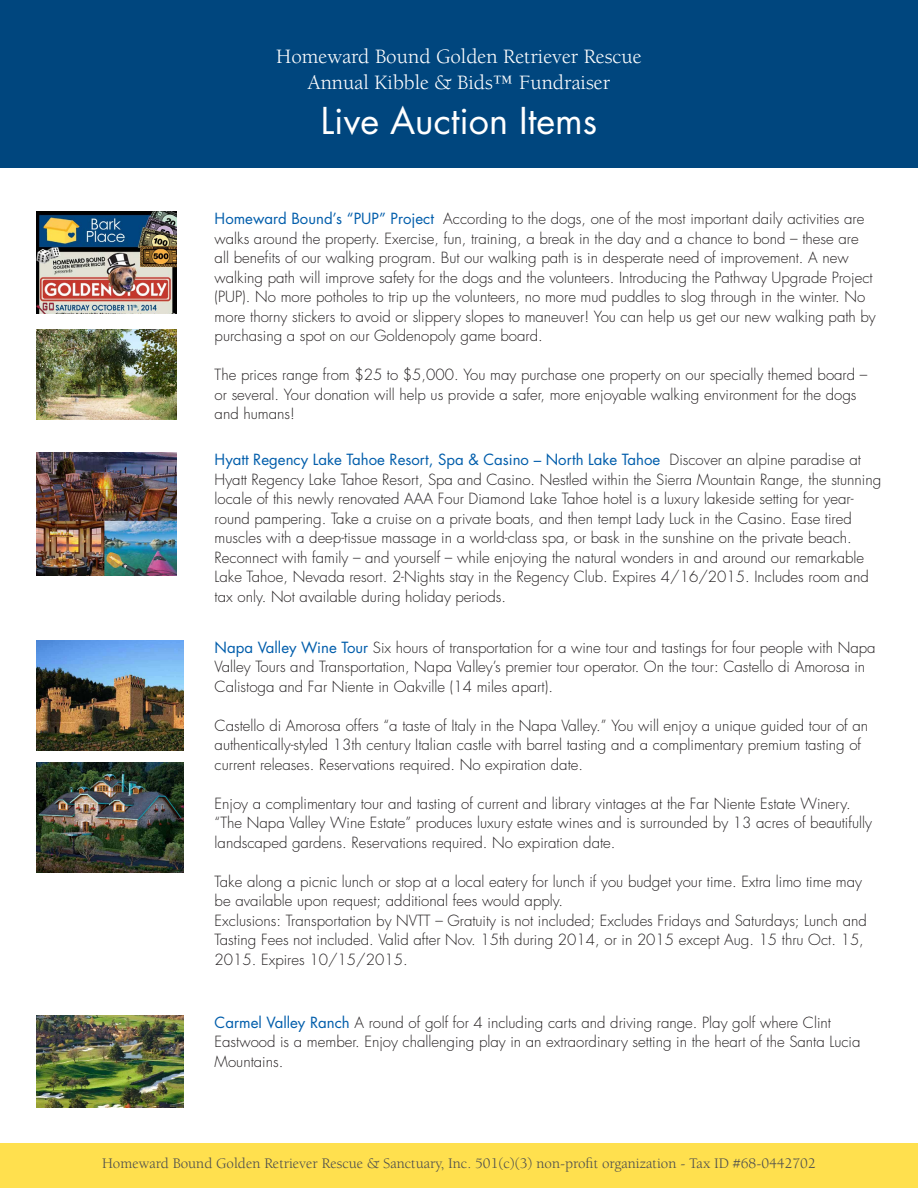
<style>
.page{position:relative;width:918px;height:1188px;background:#fff}
.page>*{position:absolute;margin:0;border:0;box-sizing:border-box;transform-origin:0 0}
.t1{font:36px "Futura Std";color:#fff}
.t2{font:21px/25.5px "Berkeley Std";color:#fff;text-align:center}
.t3{font:300 15px/19.5px "Futura Std";color:#231f20}
.t4{font:15px "Berkeley Std";color:#4b4c4d}
.s1{font-weight:400;color:#015dab}
</style>
<div class="page">
<img style="left:36px;top:329px;width:141px;height:91px">
<img style="left:36px;top:212px;width:141px;height:101px">
<div style="left:0;top:0;width:918px;height:167px;background:#00467e"></div>
<img style="left:36px;top:453px;width:141px;height:122px">
<img style="left:36px;top:640px;width:147px;height:111px">
<img style="left:36px;top:763px;width:147px;height:110px">
<img style="left:36px;top:1015px;width:147px;height:93px">
<div style="left:0;top:1143px;width:918px;height:45px;background:#ffe04e"></div>
<p class="t2" style="left:276px;top:44px;width:367px">Homeward Bound Golden Retriever Rescue<br>Annual Kibble &amp; Bids™ Fundraiser</p>
<p class="t1" style="left:321px;top:98px;width:278px">Live Auction Items</p>
<p class="t3" style="left:215px;top:210px;width:663px"><span class="s1">Homeward Bound’s “PUP” Project</span> According to the dogs, one of the most important daily activities are walks around the property. Exercise, fun, training, a break in the day and a chance to bond – these are all benefits of our walking program. But our walking path is in desperate need of improvement. A new walking path will improve safety for the dogs and the volunteers. Introducing the Pathway Upgrade Project (PUP). No more potholes to trip up the volunteers, no more mud puddles to slog through in the winter. No more thorny stickers to avoid or slippery slopes to maneuver! You can help us get our new walking path by purchasing a spot on our Goldenopoly game board.</p>
<p class="t3" style="left:215px;top:366px;width:654px">The prices range from $25 to $5,000. You may purchase one property on our specially themed board – or several. Your donation will help us provide a safer, more enjoyable walking environment for the dogs and humans!</p>
<p class="t3" style="left:215px;top:450px;width:668px"><span class="s1">Hyatt Regency Lake Tahoe Resort, Spa &amp; Casino – North Lake Tahoe</span> Discover an alpine paradise at Hyatt Regency Lake Tahoe Resort, Spa and Casino. Nestled within the Sierra Mountain Range, the stunning locale of this newly renovated AAA Four Diamond Lake Tahoe hotel is a luxury lakeside setting for year&shy;round pampering. Take a cruise on a private boats, and then tempt Lady Luck in the Casino. Ease tired muscles with a deep-tissue massage in a world-class spa, or bask in the sunshine on the private beach.<br>Reconnect with family – and yourself – while enjoying the natural wonders in and around our remarkable Lake Tahoe, Nevada resort. 2-Nights stay in the Regency Club. Expires 4/16/2015. Includes room and tax only. Not available during holiday periods.</p>
<p class="t3" style="left:215px;top:638px;width:662px"><span class="s1">Napa Valley Wine Tour</span> Six hours of transportation for a wine tour and tastings for four people with Napa<br>Valley Tours and Transportation, Napa Valley’s premier tour operator. On the tour: Castello di Amorosa in<br>Calistoga and Far Niente in Oakville (14 miles apart).</p>
<p class="t3" style="left:215px;top:716px;width:655px">Castello di Amorosa offers “a taste of Italy in the Napa Valley.” You will enjoy a unique guided tour of an authentically-styled 13th century Italian castle with barrel tasting and a complimentary premium tasting of current releases. Reservations required. No expiration date.</p>
<p class="t3" style="left:215px;top:794px;width:659px">Enjoy a complimentary tour and tasting of current and library vintages at the Far Niente Estate Winery. “The Napa Valley Wine Estate” produces luxury estate wines and is surrounded by 13 acres of beautifully landscaped gardens. Reservations required. No expiration date.</p>
<p class="t3" style="left:215px;top:872px;width:649px">Take along a picnic lunch or stop at a local eatery for lunch if you budget your time. Extra limo time may be available upon request; additional fees would apply.</p>
<p class="t3" style="left:215px;top:911px;width:654px">Exclusions: Transportation by NVTT – Gratuity is not included; Excludes Fridays and Saturdays; Lunch and<br>Tasting Fees not included. Valid after Nov. 15th during 2014, or in 2015 except Aug. 15 thru Oct. 15,<br>2015. Expires 10/15/2015.</p>
<p class="t3" style="left:215px;top:1013px;width:647px"><span class="s1">Carmel Valley Ranch</span> A round of golf for 4 including carts and driving range. Play golf where Clint<br>Eastwood is a member. Enjoy challenging play in an extraordinary setting in the heart of the Santa Lucia<br>Mountains.</p>
<p class="t4" style="left:102px;top:1155px;width:715px">Homeward Bound Golden Retriever Rescue &amp; Sanctuary, Inc. 501(c)(3) non-profit organization - Tax ID #68-0442702</p>
</div>
